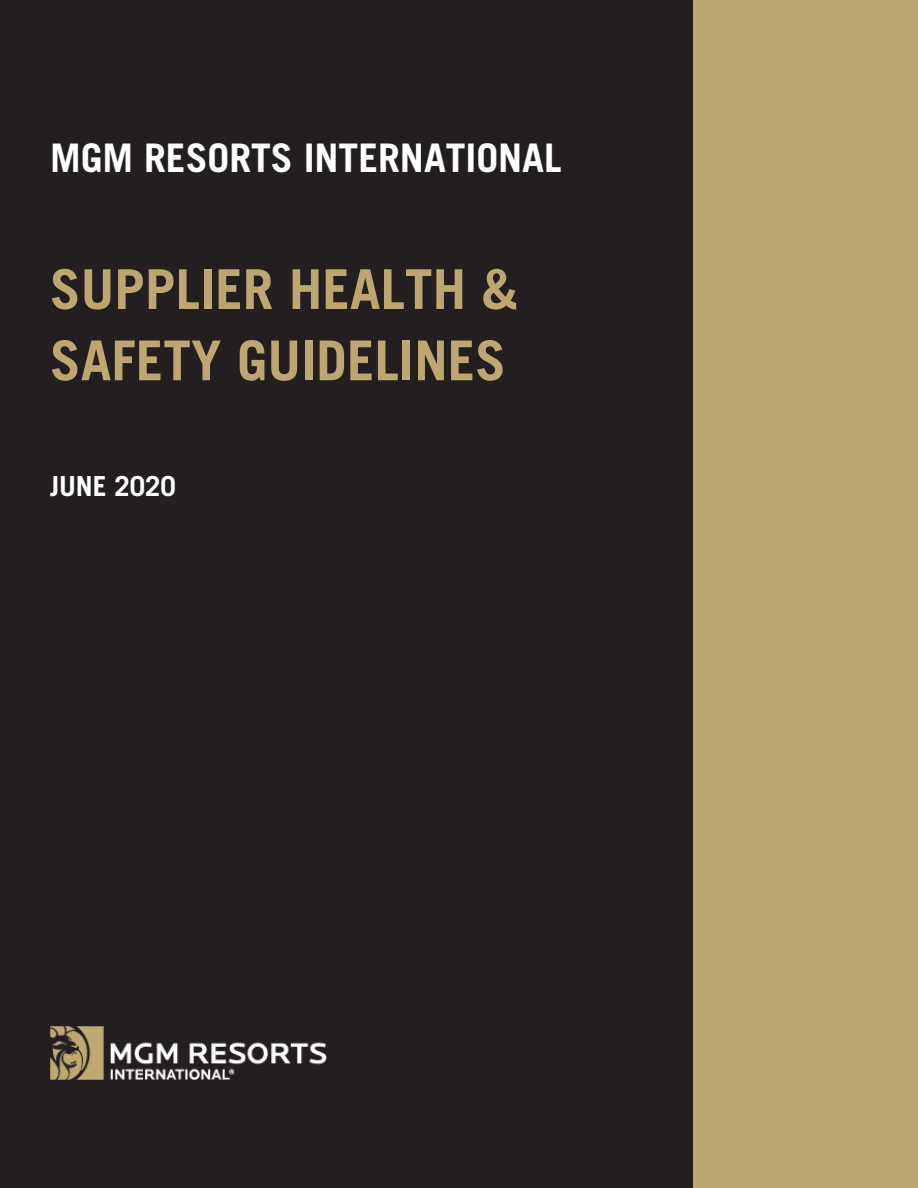
<style>
.page{position:relative;width:918px;height:1188px;background:#fff}
.page>*{position:absolute;margin:0;border:0;box-sizing:border-box;transform-origin:0 0}
.t1{font:700 55.05px/71.2px "Trade Gothic";color:#bda770}
.t2{font:700 39.45px "Trade Gothic";color:#fff}
.t3{font:700 27.6px "Trade Gothic";color:#fff}
</style>
<div class="page">
<div style="left:0;top:0;width:697px;height:1188px;background:#231f20"></div>
<div style="left:693px;top:0;width:224px;height:1188px;background:#bda770"></div>
<img style="left:50px;top:1026px;width:276px;height:54px">
<p class="t2" style="left:50px;top:133px;width:513px">MGM RESORTS INTERNATIONAL</p>
<p class="t1" style="left:50px;top:253px;width:470px">SUPPLIER HEALTH &amp;<br>SAFETY GUIDELINES</p>
<p class="t3" style="left:50px;top:469px;width:127px">JUNE 2020</p>
</div>
